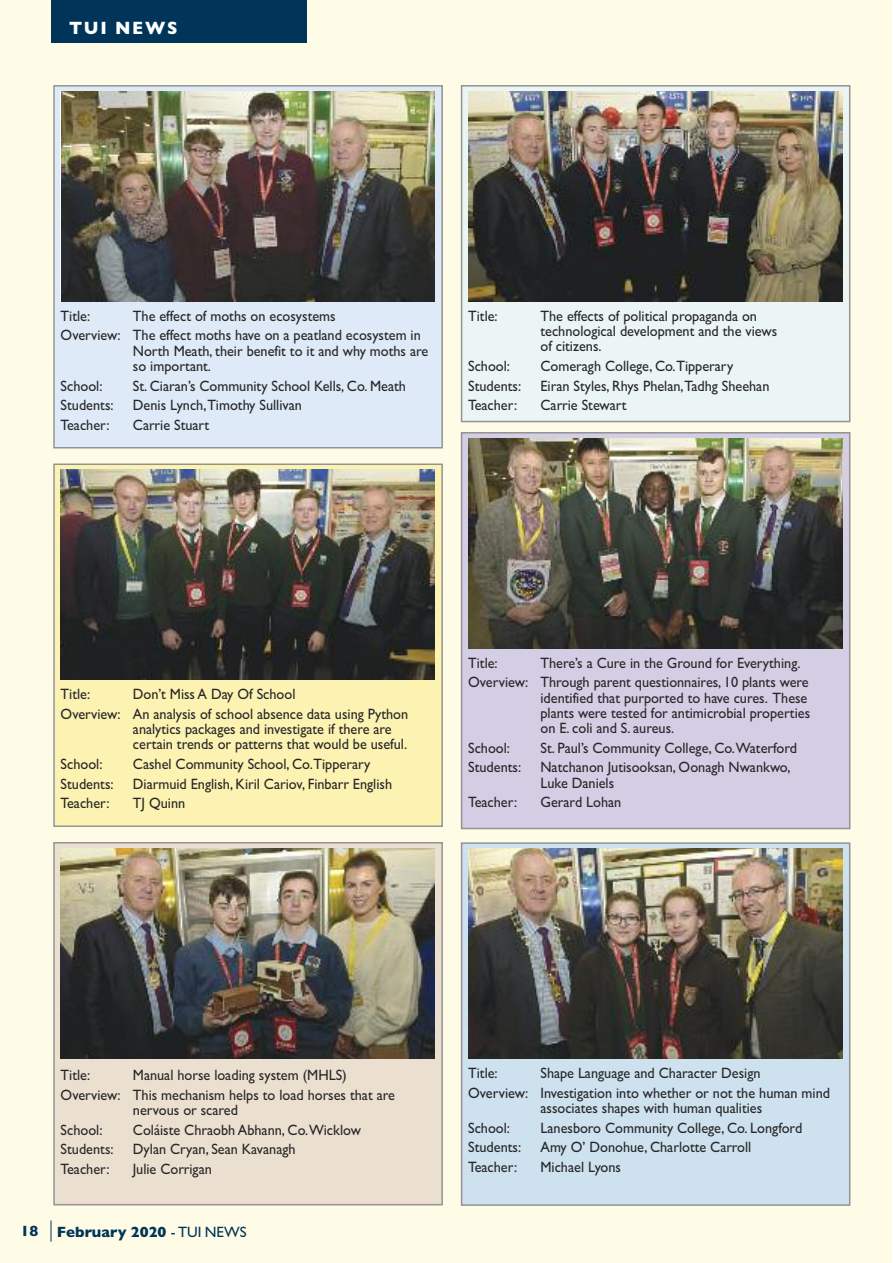
<style>
.page{position:relative;width:893px;height:1263px;background:#fff}
.page>*{position:absolute;margin:0;border:0;box-sizing:border-box;transform-origin:0 0}
.t1{font:700 18px "Gill Sans";letter-spacing:.1em;color:#fff;scale:.95 1}
.t2{font:15px/15.3px "Gill Sans";color:#272627;scale:.95 1}
.t3{font:700 15px "Gill Sans";color:#003458}
.s1{font-weight:400}
</style>
<div class="page">
<div style="left:0;top:0;width:891px;height:1263px;background:#fefbe6"></div>
<div style="left:51px;top:0;width:255px;height:43px;background:#003458"></div>
<svg style="left:51px;top:1220px;width:1px;height:22px"></svg>
<div style="left:55px;top:465px;width:386px;height:360px;background:#fcf3b3"></div>
<div style="left:53px;top:463px;width:390px;height:364px;border:2px solid #939393"></div>
<img style="left:61px;top:469px;width:374px;height:211px">
<div style="left:55px;top:87px;width:386px;height:360px;background:#deeaf7"></div>
<div style="left:53px;top:85px;width:390px;height:363px;border:2px solid #939393"></div>
<img style="left:61px;top:91px;width:374px;height:210px">
<div style="left:55px;top:843px;width:386px;height:361px;background:#ebe0d0"></div>
<div style="left:53px;top:842px;width:390px;height:363px;border:2px solid #939393"></div>
<img style="left:61px;top:848px;width:374px;height:210px">
<div style="left:462px;top:433px;width:387px;height:395px;background:#d3cee4"></div>
<div style="left:461px;top:432px;width:389px;height:397px;border:2px solid #939393"></div>
<img style="left:469px;top:438px;width:373px;height:210px">
<div style="left:462px;top:87px;width:387px;height:334px;background:#ebf6f4"></div>
<div style="left:461px;top:85px;width:389px;height:337px;border:2px solid #939393"></div>
<img style="left:468px;top:91px;width:374px;height:210px">
<div style="left:462px;top:844px;width:387px;height:360px;background:#cde1ef"></div>
<div style="left:461px;top:842px;width:389px;height:364px;border:2px solid #939393"></div>
<img style="left:468px;top:848px;width:374px;height:210px">
<p class="t1" style="left:69px;top:18px;width:116px">tui neWs</p>
<p class="t2" style="left:61px;top:306px;width:381px;line-height:19.5px;text-indent:72px">The effect of moths on ecosystems<br>Overview: The effect moths have on a peatland ecosystem in</p>
<p class="t2" style="left:133px;top:343px;width:312px">North Meath, their benefit to it and why moths are so important.</p>
<p class="t2" style="left:61px;top:378px;width:46px">School:</p>
<p class="t2" style="left:133px;top:378px;width:289px">St. Ciaran’s Community School Kells, Co. Meath</p>
<p class="t2" style="left:61px;top:397px;width:57px">Students:</p>
<p class="t2" style="left:133px;top:397px;width:179px">Denis Lynch,Timothy Sullivan</p>
<p class="t2" style="left:61px;top:417px;width:53px">Teacher:</p>
<p class="t2" style="left:133px;top:417px;width:82px">Carrie Stuart</p>
<p class="t2" style="left:61px;top:308px;width:33px">Title:</p>
<p class="t2" style="left:468px;top:308px;width:33px">Title:</p>
<p class="t2" style="left:540px;top:308px;width:251px">The effects of political propaganda on technological development and the views of citizens.</p>
<p class="t2" style="left:468px;top:358px;width:46px">School:</p>
<p class="t2" style="left:540px;top:358px;width:204px">Comeragh College, Co.Tipperary</p>
<p class="t2" style="left:468px;top:378px;width:57px">Students:</p>
<p class="t2" style="left:540px;top:378px;width:243px">eiran Styles, rhys Phelan,Tadhg Sheehan</p>
<p class="t2" style="left:468px;top:397px;width:53px">Teacher:</p>
<p class="t2" style="left:540px;top:397px;width:92px">Carrie Stewart</p>
<p class="t2" style="left:61px;top:684px;width:367px;line-height:19.5px;text-indent:72px">Don’t Miss A Day Of School<br>Overview: An analysis of school absence data using Python</p>
<p class="t2" style="left:133px;top:721px;width:290px">analytics packages and investigate if there are certain trends or patterns that would be useful.</p>
<p class="t2" style="left:61px;top:756px;width:46px">School:</p>
<p class="t2" style="left:133px;top:756px;width:251px">Cashel Community School, Co.Tipperary</p>
<p class="t2" style="left:61px;top:776px;width:57px">Students:</p>
<p class="t2" style="left:133px;top:776px;width:274px">Diarmuid english, Kiril Cariov, Finbarr english</p>
<p class="t2" style="left:61px;top:795px;width:53px">Teacher:</p>
<p class="t2" style="left:133px;top:795px;width:57px">TJ Quinn</p>
<p class="t2" style="left:61px;top:686px;width:33px">Title:</p>
<p class="t2" style="left:468px;top:653px;width:360px;line-height:19.5px;text-indent:72px">There’s a Cure in the Ground for everything.<br>Overview: Through parent questionnaires, 10 plants were</p>
<p class="t2" style="left:540px;top:690px;width:285px">identified that purported to have cures. These plants were tested for antimicrobial properties on e. coli and S. aureus.</p>
<p class="t2" style="left:468px;top:740px;width:46px">School:</p>
<p class="t2" style="left:540px;top:740px;width:272px">St. Paul’s Community College, Co.Waterford</p>
<p class="t2" style="left:468px;top:759px;width:57px">Students:</p>
<p class="t2" style="left:540px;top:759px;width:265px">Natchanon Jutisooksan, Oonagh Nwankwo,<br>Luke Daniels</p>
<p class="t2" style="left:468px;top:794px;width:53px">Teacher:</p>
<p class="t2" style="left:540px;top:794px;width:87px">Gerard Lohan</p>
<p class="t2" style="left:468px;top:655px;width:33px">Title:</p>
<p class="t3" style="left:21px;top:1222px;width:19px">18</p>
<p class="t2" style="left:61px;top:1065px;width:353px;line-height:19.5px;text-indent:72px">Manual horse loading system (MHLS)<br>Overview: This mechanism helps to load horses that are</p>
<p class="t2" style="left:133px;top:1102px;width:112px">nervous or scared</p>
<p class="t2" style="left:61px;top:1122px;width:46px">School:</p>
<p class="t2" style="left:133px;top:1122px;width:242px">Coláiste Chraobh Abhann, Co.Wicklow</p>
<p class="t2" style="left:61px;top:1141px;width:57px">Students:</p>
<p class="t2" style="left:133px;top:1141px;width:173px">Dylan Cryan, Sean Kavanagh</p>
<p class="t2" style="left:61px;top:1161px;width:53px">Teacher:</p>
<p class="t2" style="left:133px;top:1161px;width:85px">Julie Corrigan</p>
<p class="t2" style="left:61px;top:1068px;width:33px">Title:</p>
<p class="t3" style="left:57px;top:1223px;width:191px">february 2020 <span class="s1">- TUi NeWS</span></p>
<p class="t2" style="left:468px;top:1063px;width:382px;line-height:19.5px;text-align:center">Shape Language and Character Design<br>Overview: investigation into whether or not the human mind</p>
<p class="t2" style="left:540px;top:1100px;width:235px">associates shapes with human qualities</p>
<p class="t2" style="left:468px;top:1120px;width:46px">School:</p>
<p class="t2" style="left:540px;top:1120px;width:277px">Lanesboro Community College, Co. Longford</p>
<p class="t2" style="left:468px;top:1139px;width:57px">Students:</p>
<p class="t2" style="left:540px;top:1139px;width:223px">Amy O’ Donohue, Charlotte Carroll</p>
<p class="t2" style="left:468px;top:1159px;width:53px">Teacher:</p>
<p class="t2" style="left:540px;top:1159px;width:86px">Michael Lyons</p>
<p class="t2" style="left:468px;top:1065px;width:33px">Title:</p>
</div>
